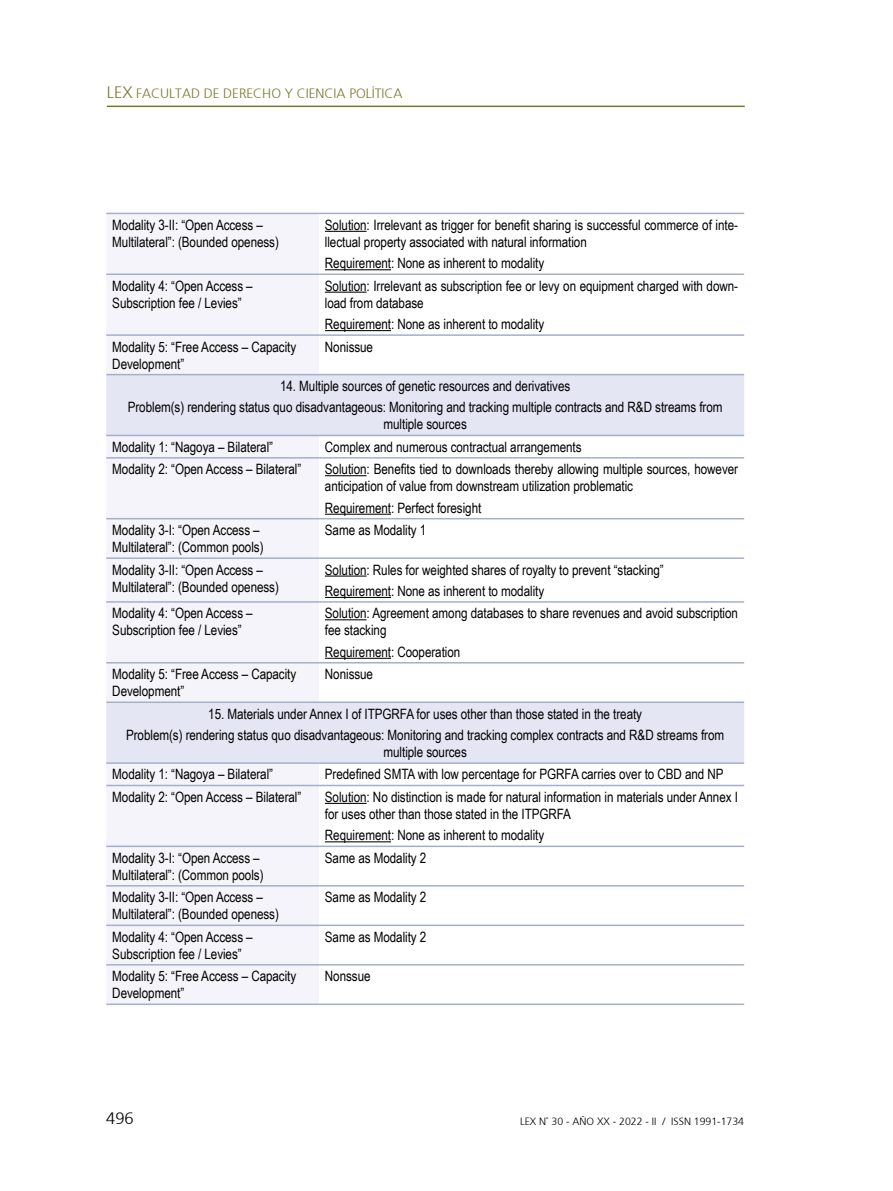
<style>
.page{position:relative;width:893px;height:1191px;background:#fff}
.page>*{position:absolute;margin:0;border:0;box-sizing:border-box;transform-origin:0 0}
.t1{font:300 16.5px "Frutiger";color:#000}
.t2{font:14.25px/17.1px "Arial Narrow";letter-spacing:-.005em;color:#000}
.t3{font:300 13.5px "Frutiger";color:#76792e}
.t4{font:300 10.5px "Frutiger";color:#000}
.s1{font-size:16.5px}
</style>
<div class="page">
<hr style="left:107px;top:106px;width:638px;height:1px;background:#76792e">
<div style="left:106px;top:214px;width:213px;height:789px;background:#f4f4fa"></div>
<svg style="left:106px;top:375px;width:638px;height:387px"></svg>
<hr style="left:106px;top:213px;width:213px;height:1px;background:#a5afca">
<hr style="left:319px;top:213px;width:425px;height:1px;background:#a5afca">
<hr style="left:106px;top:273px;width:213px;height:2px;background:#a5afca">
<hr style="left:319px;top:273px;width:425px;height:2px;background:#a5afca">
<hr style="left:106px;top:334px;width:213px;height:2px;background:#a5afca">
<hr style="left:319px;top:334px;width:425px;height:2px;background:#a5afca">
<hr style="left:106px;top:374px;width:213px;height:1px;background:#a5afca">
<hr style="left:319px;top:374px;width:425px;height:1px;background:#a5afca">
<hr style="left:106px;top:435px;width:213px;height:1px;background:#a5afca">
<hr style="left:319px;top:435px;width:425px;height:1px;background:#a5afca">
<hr style="left:106px;top:457px;width:213px;height:1px;background:#a5afca">
<hr style="left:319px;top:457px;width:425px;height:1px;background:#a5afca">
<hr style="left:106px;top:518px;width:213px;height:1px;background:#a5afca">
<hr style="left:319px;top:518px;width:425px;height:1px;background:#a5afca">
<hr style="left:106px;top:557px;width:213px;height:2px;background:#a5afca">
<hr style="left:319px;top:557px;width:425px;height:2px;background:#a5afca">
<hr style="left:106px;top:601px;width:213px;height:1px;background:#a5afca">
<hr style="left:319px;top:601px;width:425px;height:1px;background:#a5afca">
<hr style="left:106px;top:662px;width:213px;height:1px;background:#a5afca">
<hr style="left:319px;top:662px;width:425px;height:1px;background:#a5afca">
<hr style="left:106px;top:701px;width:213px;height:2px;background:#a5afca">
<hr style="left:319px;top:701px;width:425px;height:2px;background:#a5afca">
<hr style="left:106px;top:762px;width:213px;height:2px;background:#a5afca">
<hr style="left:319px;top:762px;width:425px;height:2px;background:#a5afca">
<hr style="left:106px;top:784px;width:213px;height:2px;background:#a5afca">
<hr style="left:319px;top:784px;width:425px;height:2px;background:#a5afca">
<hr style="left:106px;top:845px;width:213px;height:2px;background:#a5afca">
<hr style="left:319px;top:845px;width:425px;height:2px;background:#a5afca">
<hr style="left:106px;top:885px;width:213px;height:1px;background:#a5afca">
<hr style="left:319px;top:885px;width:425px;height:1px;background:#a5afca">
<hr style="left:106px;top:924px;width:213px;height:2px;background:#a5afca">
<hr style="left:319px;top:924px;width:425px;height:2px;background:#a5afca">
<hr style="left:106px;top:964px;width:213px;height:1px;background:#a5afca">
<hr style="left:319px;top:964px;width:425px;height:1px;background:#a5afca">
<hr style="left:106px;top:1003px;width:213px;height:2px;background:#a5afca">
<hr style="left:319px;top:1003px;width:425px;height:2px;background:#a5afca">
<hr style="left:325px;top:231px;width:42px;height:1px;background:#000">
<hr style="left:325px;top:269px;width:66px;height:1px;background:#000">
<hr style="left:325px;top:292px;width:42px;height:1px;background:#000">
<hr style="left:325px;top:330px;width:66px;height:1px;background:#000">
<hr style="left:325px;top:475px;width:42px;height:1px;background:#000">
<hr style="left:325px;top:513px;width:66px;height:2px;background:#000">
<hr style="left:325px;top:575px;width:42px;height:1px;background:#000">
<hr style="left:325px;top:597px;width:66px;height:1px;background:#000">
<hr style="left:325px;top:619px;width:42px;height:1px;background:#000">
<hr style="left:325px;top:658px;width:66px;height:1px;background:#000">
<hr style="left:325px;top:803px;width:42px;height:1px;background:#000">
<hr style="left:325px;top:841px;width:66px;height:1px;background:#000">
<p class="t3" style="left:107px;top:84px;width:297px"><span class="s1">LEX</span> FACULTAD DE DERECHO Y CIENCIA POLÍTICA</p>
<p class="t2" style="left:112px;top:216px;width:168px">Modality 3-II: “Open Access –<br>Multilateral”: (Bounded openess)</p>
<p class="t2" style="left:325px;top:216px;width:415px">Solution: Irrelevant as trigger for benefit sharing is successful commerce of inte&shy;llectual property associated with natural information</p>
<p class="t2" style="left:325px;top:254px;width:221px">Requirement: None as inherent to modality</p>
<p class="t2" style="left:112px;top:276px;width:142px">Modality 4: “Open Access –<br>Subscription fee / Levies”</p>
<p class="t2" style="left:325px;top:276px;width:415px">Solution: Irrelevant as subscription fee or levy on equipment charged with down&shy;load from database</p>
<p class="t2" style="left:325px;top:315px;width:221px">Requirement: None as inherent to modality</p>
<p class="t2" style="left:112px;top:337px;width:185px">Modality 5: “Free Access – Capacity<br>Development”</p>
<p class="t2" style="left:325px;top:337px;width:50px">Nonissue</p>
<p class="t2" style="left:128px;top:375px;width:596px;line-height:21.3px;text-align:center">14. Multiple sources of genetic resources and derivatives<br>Problem(s) rendering status quo disadvantageous: Monitoring and tracking multiple contracts and R&amp;D streams from</p>
<p class="t2" style="left:384px;top:415px;width:85px">multiple sources</p>
<p class="t2" style="left:112px;top:438px;width:162px">Modality 1: “Nagoya – Bilateral”</p>
<p class="t2" style="left:325px;top:438px;width:258px">Complex and numerous contractual arrangements</p>
<p class="t2" style="left:112px;top:460px;width:191px">Modality 2: “Open Access – Bilateral”</p>
<p class="t2" style="left:325px;top:460px;width:415px">Solution: Benefits tied to downloads thereby allowing multiple sources, however anticipation of value from downstream utilization problematic</p>
<p class="t2" style="left:325px;top:498px;width:158px">Requirement: Perfect foresight</p>
<p class="t2" style="left:112px;top:521px;width:153px">Modality 3-I: “Open Access –<br>Multilateral”: (Common pools)</p>
<p class="t2" style="left:325px;top:521px;width:103px">Same as Modality 1</p>
<p class="t2" style="left:112px;top:560px;width:168px">Modality 3-II: “Open Access –<br>Multilateral”: (Bounded openess)</p>
<p class="t2" style="left:325px;top:558px;width:340px;line-height:21.3px">Solution: Rules for weighted shares of royalty to prevent “stacking”<br>Requirement: None as inherent to modality</p>
<p class="t2" style="left:112px;top:604px;width:142px">Modality 4: “Open Access –<br>Subscription fee / Levies”</p>
<p class="t2" style="left:325px;top:604px;width:415px">Solution: Agreement among databases to share revenues and avoid subscription fee stacking</p>
<p class="t2" style="left:325px;top:642px;width:137px">Requirement: Cooperation</p>
<p class="t2" style="left:112px;top:665px;width:185px">Modality 5: “Free Access – Capacity<br>Development”</p>
<p class="t2" style="left:325px;top:665px;width:50px">Nonissue</p>
<p class="t2" style="left:126px;top:702px;width:600px;line-height:21.3px;text-align:center">15. Materials under Annex I of ITPGRFA for uses other than those stated in the treaty<br>Problem(s) rendering status quo disadvantageous: Monitoring and tracking complex contracts and R&amp;D streams from</p>
<p class="t2" style="left:384px;top:743px;width:85px">multiple sources</p>
<p class="t2" style="left:112px;top:765px;width:162px">Modality 1: “Nagoya – Bilateral”</p>
<p class="t2" style="left:325px;top:765px;width:400px">Predefined SMTA with low percentage for PGRFA carries over to CBD and NP</p>
<p class="t2" style="left:112px;top:787px;width:191px">Modality 2: “Open Access – Bilateral”</p>
<p class="t2" style="left:325px;top:787px;width:415px">Solution: No distinction is made for natural information in materials under Annex I for uses other than those stated in the ITPGRFA</p>
<p class="t2" style="left:325px;top:826px;width:221px">Requirement: None as inherent to modality</p>
<p class="t2" style="left:112px;top:848px;width:153px">Modality 3-I: “Open Access –<br>Multilateral”: (Common pools)</p>
<p class="t2" style="left:325px;top:848px;width:103px">Same as Modality 2</p>
<p class="t2" style="left:112px;top:888px;width:168px">Modality 3-II: “Open Access –<br>Multilateral”: (Bounded openess)</p>
<p class="t2" style="left:325px;top:888px;width:103px">Same as Modality 2</p>
<p class="t2" style="left:112px;top:927px;width:142px">Modality 4: “Open Access –<br>Subscription fee / Levies”</p>
<p class="t2" style="left:325px;top:927px;width:103px">Same as Modality 2</p>
<p class="t2" style="left:112px;top:967px;width:185px">Modality 5: “Free Access – Capacity<br>Development”</p>
<p class="t2" style="left:325px;top:967px;width:47px">Nonssue</p>
<p class="t1" style="left:106px;top:1106px;width:29px">496</p>
<p class="t4" style="left:520px;top:1113px;width:226px">LEX N° 30 - AÑO XX - 2022 - II / ISSN 1991-1734</p>
</div>
